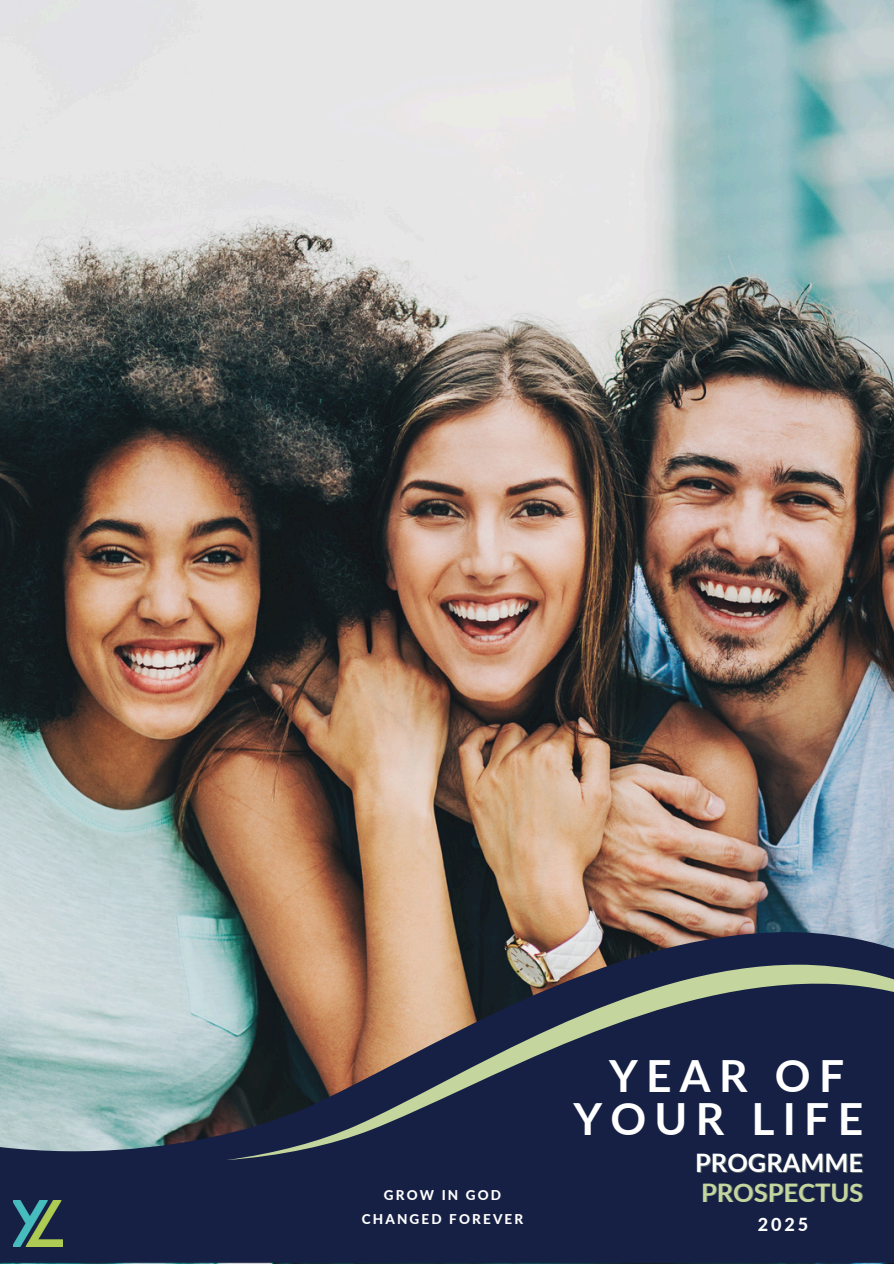
<style>
.page{position:relative;width:894px;height:1264px;background:#fff}
.page>*{position:absolute;margin:0;border:0;box-sizing:border-box;transform-origin:0 0}
.t1{font:700 44.4px/42.8px "Lato";letter-spacing:.185em;color:#fff;text-align:center}
.t2{font:700 25.5px "Lato";color:#c4d69e}
.t3{font:700 25.5px "Lato";color:#fff}
.t4{font:800 18px "Lato";color:#fff}
.t5{font:800 13.5px "Lato";letter-spacing:.16em;color:#fff}
</style>
<div class="page">
<img style="left:0;top:0;width:893px;height:1263px">
<svg style="left:0;top:932px;width:893px;height:330px;background:#505b70"></svg>
<img style="left:14px;top:1200px;width:48px;height:46px">
<svg style="left:225px;top:964px;width:668px;height:196px;background:#404251"></svg>
<p class="t1" style="left:573px;top:1053px;width:291px">YEAR OF<br>YOUR LIFE</p>
<p class="t3" style="left:695px;top:1146px;width:169px">PROGRAMME</p>
<h1 class="t5" style="left:384px;top:1186px;width:119px">GROW IN GOD</h1>
<p class="t2" style="left:701px;top:1176px;width:163px">PROSPECTUS</p>
<h2 class="t5" style="left:361px;top:1210px;width:163px">CHANGED FOREVER</h2>
<p class="t4" style="left:757px;top:1213px;width:52px">2025</p>
</div>
